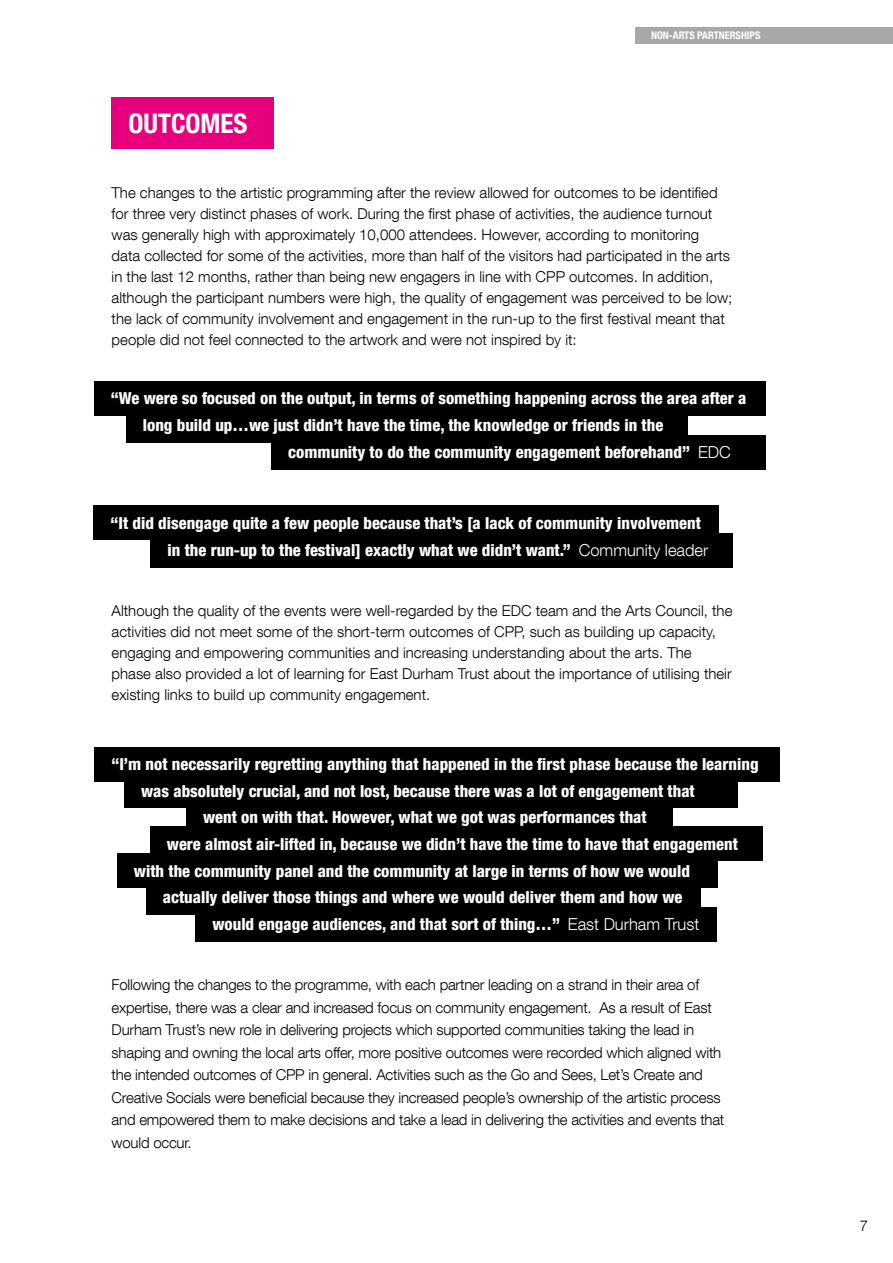
<style>
.page{position:relative;width:893px;height:1263px;background:#fff}
.page>*{position:absolute;margin:0;border:0;box-sizing:border-box;transform-origin:0 0}
.t1{font:700 condensed 27px "Helvetica Neue LT Com";color:#fff}
.t2{font:800 condensed 16.5px/27.6px "Helvetica Neue LT Com";color:#fff}
.t3{font:300 15px/21px "Helvetica Neue LT Com";color:#000}
.t4{font:700 condensed 10.5px "Helvetica Neue LT Com";color:#fff}
.s1{font-weight:300;font-stretch:normal}
</style>
<div class="page">
<div style="left:636px;top:27px;width:257px;height:17px;background:#a8a8a7"></div>
<div style="left:112px;top:98px;width:162px;height:51px;background:#e6007d"></div>
<div style="left:94px;top:381px;width:671px;height:35px;background:#000"></div>
<div style="left:126px;top:408px;width:561px;height:34px;background:#000"></div>
<div style="left:271px;top:435px;width:495px;height:35px;background:#000"></div>
<div style="left:94px;top:506px;width:625px;height:34px;background:#000"></div>
<div style="left:151px;top:533px;width:582px;height:34px;background:#000"></div>
<div style="left:94px;top:747px;width:685px;height:34px;background:#000"></div>
<div style="left:124px;top:774px;width:613px;height:34px;background:#000"></div>
<div style="left:186px;top:800px;width:486px;height:34px;background:#000"></div>
<div style="left:150px;top:827px;width:612px;height:34px;background:#000"></div>
<div style="left:117px;top:854px;width:601px;height:34px;background:#000"></div>
<div style="left:146px;top:880px;width:555px;height:34px;background:#000"></div>
<div style="left:195px;top:907px;width:522px;height:34px;background:#000"></div>
<h1 class="t1" style="left:129px;top:107px;width:120px">OUTCOMES</h1>
<p class="t4" style="left:651px;top:29px;width:111px">NON-ARTS PARTNERSHIPS</p>
<p class="t3" style="left:112px;top:182px;width:622px">The changes to the artistic programming after the review allowed for outcomes to be identified for three very distinct phases of work. During the first phase of activities, the audience turnout was generally high with approximately 10,000 attendees. However, according to monitoring<br>data collected for some of the activities, more than half of the visitors had participated in the arts in the last 12 months, rather than being new engagers in line with CPP outcomes. In addition, although the participant numbers were high, the quality of engagement was perceived to be low; the lack of community involvement and engagement in the run-up to the first festival meant that people did not feel connected to the artwork and were not inspired by it:</p>
<p class="t2" style="left:111px;top:384px;width:637px">“We were so focused on the output, in terms of something happening across the area after a</p>
<p class="t2" style="left:143px;top:411px;width:522px">long build up…we just didn’t have the time, the knowledge or friends in the</p>
<p class="t2" style="left:288px;top:438px;width:444px">community to do the community engagement beforehand” <span class="s1">EDC</span></p>
<p class="t2" style="left:168px;top:509px;width:542px;text-indent:-57px">“It did disengage quite a few people because that’s [a lack of community involvement in the run-up to the festival] exactly what we didn’t want.” <span class="s1">Community leader</span></p>
<p class="t3" style="left:112px;top:600px;width:622px">Although the quality of the events were well-regarded by the EDC team and the Arts Council, the activities did not meet some of the short-term outcomes of CPP, such as building up capacity, engaging and empowering communities and increasing understanding about the arts. The phase also provided a lot of learning for East Durham Trust about the importance of utilising their existing links to build up community engagement.</p>
<p class="t2" style="left:111px;top:750px;width:649px">“I’m not necessarily regretting anything that happened in the first phase because the learning</p>
<p class="t2" style="left:141px;top:777px;width:555px">was absolutely crucial, and not lost, because there was a lot of engagement that</p>
<p class="t2" style="left:203px;top:803px;width:445px">went on with that. However, what we got was performances that</p>
<p class="t2" style="left:167px;top:830px;width:572px">were almost air-lifted in, because we didn’t have the time to have that engagement</p>
<p class="t2" style="left:134px;top:857px;width:558px">with the community panel and the community at large in terms of how we would</p>
<p class="t2" style="left:163px;top:883px;width:521px">actually deliver those things and where we would deliver them and how we</p>
<p class="t2" style="left:212px;top:910px;width:488px">would engage audiences, and that sort of thing…” <span class="s1">East Durham Trust</span></p>
<p class="t3" style="left:112px;top:973px;width:614px;line-height:22.5px">Following the changes to the programme, with each partner leading on a strand in their area of expertise, there was a clear and increased focus on community engagement. As a result of East Durham Trust’s new role in delivering projects which supported communities taking the lead in shaping and owning the local arts offer, more positive outcomes were recorded which aligned with the intended outcomes of CPP in general. Activities such as the Go and Sees, Let’s Create and Creative Socials were beneficial because they increased people’s ownership of the artistic process and empowered them to make decisions and take a lead in delivering the activities and events that would occur.</p>
<p class="t3" style="left:860px;top:1215px;width:10px">7</p>
</div>
